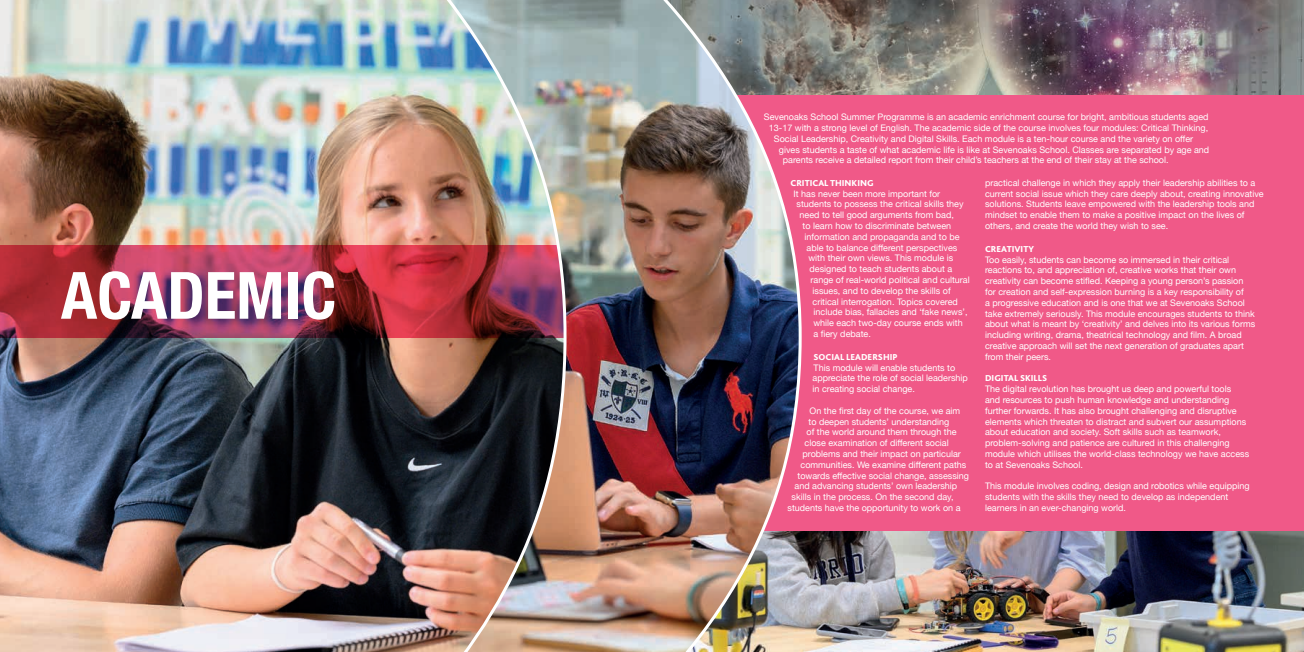
<style>
.page{position:relative;width:1304px;height:652px;background:#fff}
.page>*{position:absolute;margin:0;border:0;box-sizing:border-box;transform-origin:0 0}
.t1{font:700 condensed 65.2px "Helvetica Neue";color:#fff}
.t2{font:9px/10.8px "Helvetica Neue";color:#fff}
.t3{font:800 9px "Bliss";color:#fff}
</style>
<div class="page">
<img style="left:803px;top:531px;width:501px;height:121px">
<img style="left:803px;top:0;width:501px;height:96px">
<div style="left:652px;top:96px;width:652px;height:435px;background:#f05988"></div>
<img style="left:0;top:0;width:803px;height:652px">
<h1 class="t1" style="left:61px;top:256px;width:277px">ACADEMIC</h1>
<p class="t2" style="left:764px;top:112px;width:446px">Sevenoaks School Summer Programme is an academic enrichment course for bright, ambitious students aged</p>
<p class="t2" style="left:769px;top:123px;width:441px">13-17 with a strong level of English. The academic side of the course involves four modules: Critical Thinking,</p>
<p class="t2" style="left:774px;top:134px;width:421px">Social Leadership, Creativity and Digital Skills. Each module is a ten-hour course and the variety on offer</p>
<p class="t2" style="left:779px;top:144px;width:432px">gives students a taste of what academic life is like at Sevenoaks School. Classes are separated by age and</p>
<p class="t2" style="left:783px;top:155px;width:387px">parents receive a detailed report from their child’s teachers at the end of their stay at the school.</p>
<p class="t2" style="left:985px;top:178px;width:280px">practical challenge in which they apply their leadership abilities to a current social issue which they care deeply about, creating innovative solutions. Students leave empowered with the leadership tools and mindset to enable them to make a positive impact on the lives of others, and create the world they wish to see.</p>
<p class="t3" style="left:985px;top:243px;width:50px">CREATIVITY</p>
<p class="t2" style="left:985px;top:254px;width:272px">Too easily, students can become so immersed in their critical reactions to, and appreciation of, creative works that their own creativity can become stifled. Keeping a young person’s passion for creation and self-expression burning is a key responsibility of<br>a progressive education and is one that we at Sevenoaks School take extremely seriously. This module encourages students to think about what is meant by ‘creativity’ and delves into its various forms including writing, drama, theatrical technology and film. A broad creative approach will set the next generation of graduates apart from their peers.</p>
<p class="t3" style="left:985px;top:373px;width:64px">DIGITAL SKILLS</p>
<p class="t2" style="left:985px;top:384px;width:266px">The digital revolution has brought us deep and powerful tools<br>and resources to push human knowledge and understanding further forwards. It has also brought challenging and disruptive elements which threaten to distract and subvert our assumptions about education and society. Soft skills such as teamwork, problem-solving and patience are cultured in this challenging module which utilises the world-class technology we have access to at Sevenoaks School.</p>
<p class="t2" style="left:985px;top:481px;width:266px">This module involves coding, design and robotics while equipping students with the skills they need to develop as independent learners in an ever-changing world.</p>
<p class="t3" style="left:790px;top:177px;width:85px">CRITICAL THINKING</p>
<p class="t2" style="left:793px;top:188px;width:148px">It has never been more important for</p>
<p class="t2" style="left:796px;top:199px;width:169px">students to possess the critical skills they</p>
<p class="t2" style="left:799px;top:210px;width:156px">need to tell good arguments from bad,</p>
<p class="t2" style="left:802px;top:221px;width:150px">to learn how to discriminate between</p>
<p class="t2" style="left:804px;top:232px;width:157px">information and propaganda and to be</p>
<p class="t2" style="left:806px;top:242px;width:152px">able to balance different perspectives</p>
<p class="t2" style="left:808px;top:253px;width:146px">with their own views. This module is</p>
<p class="t2" style="left:809px;top:264px;width:144px">designed to teach students about a</p>
<p class="t2" style="left:810px;top:275px;width:161px">range of real-world political and cultural</p>
<p class="t2" style="left:812px;top:286px;width:140px">issues, and to develop the skills of</p>
<p class="t2" style="left:812px;top:296px;width:147px">critical interrogation. Topics covered</p>
<p class="t2" style="left:813px;top:307px;width:156px">include bias, fallacies and ‘fake news’,</p>
<p class="t2" style="left:813px;top:318px;width:151px">while each two-day course ends with</p>
<p class="t2" style="left:813px;top:329px;width:59px">a fiery debate.</p>
<p class="t3" style="left:813px;top:351px;width:86px">SOCIAL LEADERSHIP</p>
<p class="t2" style="left:812px;top:362px;width:157px">This module will enable students to appreciate the role of social leadership in creating social change.</p>
<p class="t2" style="left:809px;top:406px;width:152px">On the first day of the course, we aim</p>
<p class="t2" style="left:808px;top:416px;width:142px">to deepen students’ understanding</p>
<p class="t2" style="left:806px;top:427px;width:152px">of the world around them through the</p>
<p class="t2" style="left:804px;top:438px;width:146px">close examination of different social</p>
<p class="t2" style="left:802px;top:449px;width:160px">problems and their impact on particular</p>
<p class="t2" style="left:800px;top:460px;width:167px">communities. We examine different paths</p>
<p class="t2" style="left:797px;top:470px;width:173px">towards effective social change, assessing</p>
<p class="t2" style="left:794px;top:481px;width:164px">and advancing students’ own leadership</p>
<p class="t2" style="left:791px;top:492px;width:164px">skills in the process. On the second day,</p>
<p class="t2" style="left:787px;top:503px;width:175px">students have the opportunity to work on a</p>
</div>
